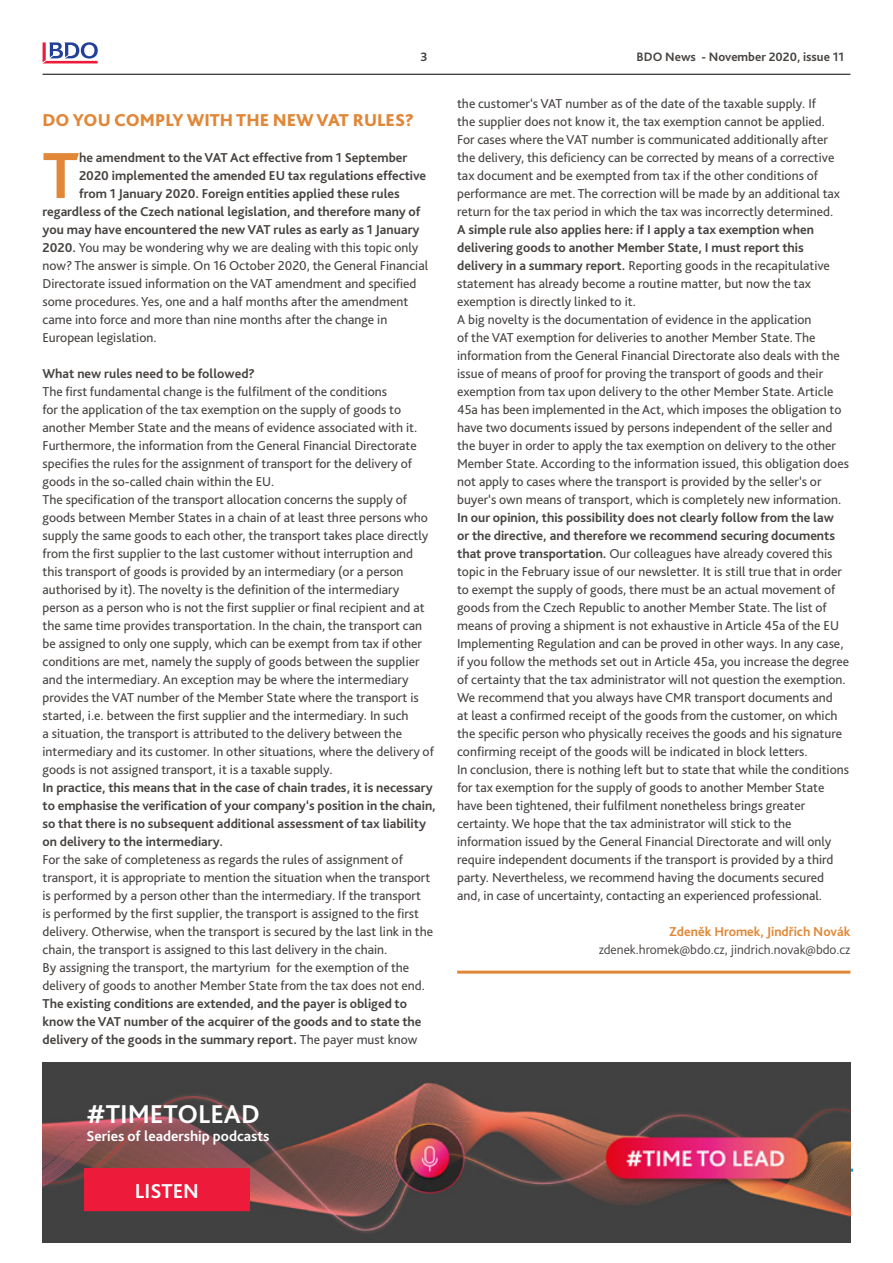
<style>
.page{position:relative;width:893px;height:1263px;background:#fff}
.page>*{position:absolute;margin:0;border:0;box-sizing:border-box;transform-origin:0 0}
.Body_copy{font:700 68.1px "Bliss Pro";color:#e18737}
.Subheading_level_1{font:700 27px "Bliss Pro";color:#fff}
.Subheading_level_2{font:700 21px "Bliss Pro";color:#fff}
.Body_copy-2{font:800 18px "Bliss Pro";color:#e18737}
.Subheading_level_1-2{font:700 15px "Bliss Pro";color:#fff}
.Body_copy-3{font:13.5px/18px "Bliss Pro";color:#464240}
.Body_copy-4{font:700 13.5px/18px "Bliss Pro";color:#464240}
.Body_copy-5{font:300 13.5px "Bliss Pro";color:#464240}
.Body_copy-6{font:700 13.5px "Bliss Pro";color:#e18737}
.t1{font:700 12.75px "Bliss Pro";color:#464240}
.s1{font-weight:700}
.s2{font-weight:400}
</style>
<div class="page">
<hr style="left:43px;top:74px;width:807px;height:1px;background:#000">
<hr style="left:460px;top:1169px;width:393px;height:3px;background:#0ca4de">
<svg style="left:43px;top:42px;width:55px;height:21px"></svg>
<img style="left:43px;top:1062px;width:807px;height:180px">
<div style="left:85px;top:1169px;width:164px;height:41px;background:#ed1a3a"></div>
<div style="left:84px;top:1168px;width:166px;height:43px;border:2px solid #ed1a3a"></div>
<hr style="left:457px;top:971px;width:393px;height:3px;background:#e18737">
<p class="t1" style="left:421px;top:49px;width:9px">3</p>
<p class="t1" style="left:637px;top:49px;width:209px">BDO News - November 2020, issue 11</p>
<p class="Body_copy-2" style="left:43px;top:109px;width:373px">DO YOU COMPLY WITH THE NEW VAT RULES?</p>
<p class="Body_copy" style="left:43px;top:133px;width:38px">T</p>
<p class="Body_copy-4" style="left:79px;top:148px;width:330px">he amendment to the VAT Act effective from 1 September</p>
<p class="Body_copy-4" style="left:79px;top:166px;width:349px">2020 implemented the amended EU tax regulations effective</p>
<p class="Body_copy-4" style="left:79px;top:184px;width:322px">from 1 January 2020. Foreign entities applied these rules</p>
<p class="Body_copy-4" style="left:43px;top:202px;width:379px">regardless of the Czech national legislation, and therefore many of</p>
<p class="Body_copy-4" style="left:43px;top:220px;width:379px">you may have encountered the new VAT rules as early as 1 January</p>
<p class="Body_copy-3" style="left:43px;top:238px;width:377px"><span class="s1">2020.</span> You may be wondering why we are dealing with this topic only</p>
<p class="Body_copy-3" style="left:43px;top:256px;width:387px">now? The answer is simple. On 16 October 2020, the General Financial</p>
<p class="Body_copy-3" style="left:43px;top:274px;width:376px">Directorate issued information on the VAT amendment and specified</p>
<p class="Body_copy-3" style="left:43px;top:292px;width:367px">some procedures. Yes, one and a half months after the amendment</p>
<p class="Body_copy-3" style="left:43px;top:310px;width:346px">came into force and more than nine months after the change in</p>
<p class="Body_copy-3" style="left:43px;top:328px;width:116px">European legislation.</p>
<p class="Body_copy-4" style="left:43px;top:364px;width:214px">What new rules need to be followed?</p>
<p class="Body_copy-3" style="left:43px;top:382px;width:376px">The first fundamental change is the fulfilment of the conditions<br>for the application of the tax exemption on the supply of goods to another Member State and the means of evidence associated with it.<br>Furthermore, the information from the General Financial Directorate specifies the rules for the assignment of transport for the delivery of goods in the so-called chain within the EU.</p>
<p class="Body_copy-3" style="left:43px;top:490px;width:393px">The specification of the transport allocation concerns the supply of goods between Member States in a chain of at least three persons who supply the same goods to each other, the transport takes place directly from the first supplier to the last customer without interruption and this transport of goods is provided by an intermediary (or a person authorised by it). The novelty is the definition of the intermediary person as a person who is not the first supplier or final recipient and at the same time provides transportation. In the chain, the transport can be assigned to only one supply, which can be exempt from tax if other conditions are met, namely the supply of goods between the supplier and the intermediary. An exception may be where the intermediary provides the VAT number of the Member State where the transport is started, i.e. between the first supplier and the intermediary. In such<br>a situation, the transport is attributed to the delivery between the intermediary and its customer. In other situations, where the delivery of goods is not assigned transport, it is a taxable supply.</p>
<p class="Body_copy-4" style="left:43px;top:778px;width:395px">In practice, this means that in the case of chain trades, it is necessary to emphasise the verification of your company‘s position in the chain, so that there is no subsequent additional assessment of tax liability on delivery to the intermediary.</p>
<p class="Body_copy-3" style="left:43px;top:850px;width:392px">For the sake of completeness as regards the rules of assignment of transport, it is appropriate to mention the situation when the transport is performed by a person other than the intermediary. If the transport<br>is performed by the first supplier, the transport is assigned to the first delivery. Otherwise, when the transport is secured by the last link in the chain, the transport is assigned to this last delivery in the chain.</p>
<p class="Body_copy-4" style="left:43px;top:958px;width:384px"><span class="s2">By assigning the transport, the martyrium for the exemption of the delivery of goods to another Member State from the tax does not end.<br></span>The existing conditions are extended, and the payer is obliged to know the VAT number of the acquirer of the goods and to state the delivery of the goods in the summary report. <span class="s2">The payer must know</span></p>
<p class="Body_copy-3" style="left:457px;top:94px;width:384px">the customer‘s VAT number as of the date of the taxable supply. If<br>the supplier does not know it, the tax exemption cannot be applied.<br>For cases where the VAT number is communicated additionally after the delivery, this deficiency can be corrected by means of a corrective tax document and be exempted from tax if the other conditions of performance are met. The correction will be made by an additional tax return for the tax period in which the tax was incorrectly determined.<br><span class="s1">A simple rule also applies here: if I apply a tax exemption when delivering goods to another Member State, I must report this delivery in a summary report.</span> Reporting goods in the recapitulative statement has already become a routine matter, but now the tax exemption is directly linked to it.</p>
<p class="Body_copy-3" style="left:457px;top:310px;width:394px">A big novelty is the documentation of evidence in the application<br>of the VAT exemption for deliveries to another Member State. The information from the General Financial Directorate also deals with the issue of means of proof for proving the transport of goods and their exemption from tax upon delivery to the other Member State. Article 45a has been implemented in the Act, which imposes the obligation to have two documents issued by persons independent of the seller and the buyer in order to apply the tax exemption on delivery to the other Member State. According to the information issued, this obligation does not apply to cases where the transport is provided by the seller‘s or buyer‘s own means of transport, which is completely new information.<br><span class="s1">In our opinion, this possibility does not clearly follow from the law or the directive, and therefore we recommend securing documents that prove transportation.</span> Our colleagues have already covered this topic in the February issue of our newsletter. It is still true that in order to exempt the supply of goods, there must be an actual movement of goods from the Czech Republic to another Member State. The list of means of proving a shipment is not exhaustive in Article 45a of the EU Implementing Regulation and can be proved in other ways. In any case, if you follow the methods set out in Article 45a, you increase the degree of certainty that the tax administrator will not question the exemption.<br>We recommend that you always have CMR transport documents and<br>at least a confirmed receipt of the goods from the customer, on which the specific person who physically receives the goods and his signature confirming receipt of the goods will be indicated in block letters.</p>
<p class="Body_copy-3" style="left:457px;top:760px;width:393px">In conclusion, there is nothing left but to state that while the conditions for tax exemption for the supply of goods to another Member State have been tightened, their fulfilment nonetheless brings greater certainty. We hope that the tax administrator will stick to the information issued by the General Financial Directorate and will only require independent documents if the transport is provided by a third party. Nevertheless, we recommend having the documents secured and, in case of uncertainty, contacting an experienced professional.</p>
<p class="Body_copy-6" style="left:669px;top:923px;width:183px">Zdeněk Hromek, Jindřich Novák</p>
<p class="Body_copy-5" style="left:599px;top:941px;width:253px">zdenek.hromek@bdo.cz, jindrich.novak@bdo.cz</p>
<p class="Subheading_level_1" style="left:86px;top:1098px;width:175px">#TIMETOLEAD</p>
<p class="Subheading_level_1-2" style="left:86px;top:1127px;width:185px">Series of leadership podcasts</p>
<p class="Subheading_level_2" style="left:135px;top:1177px;width:66px">LISTEN</p>
</div>
